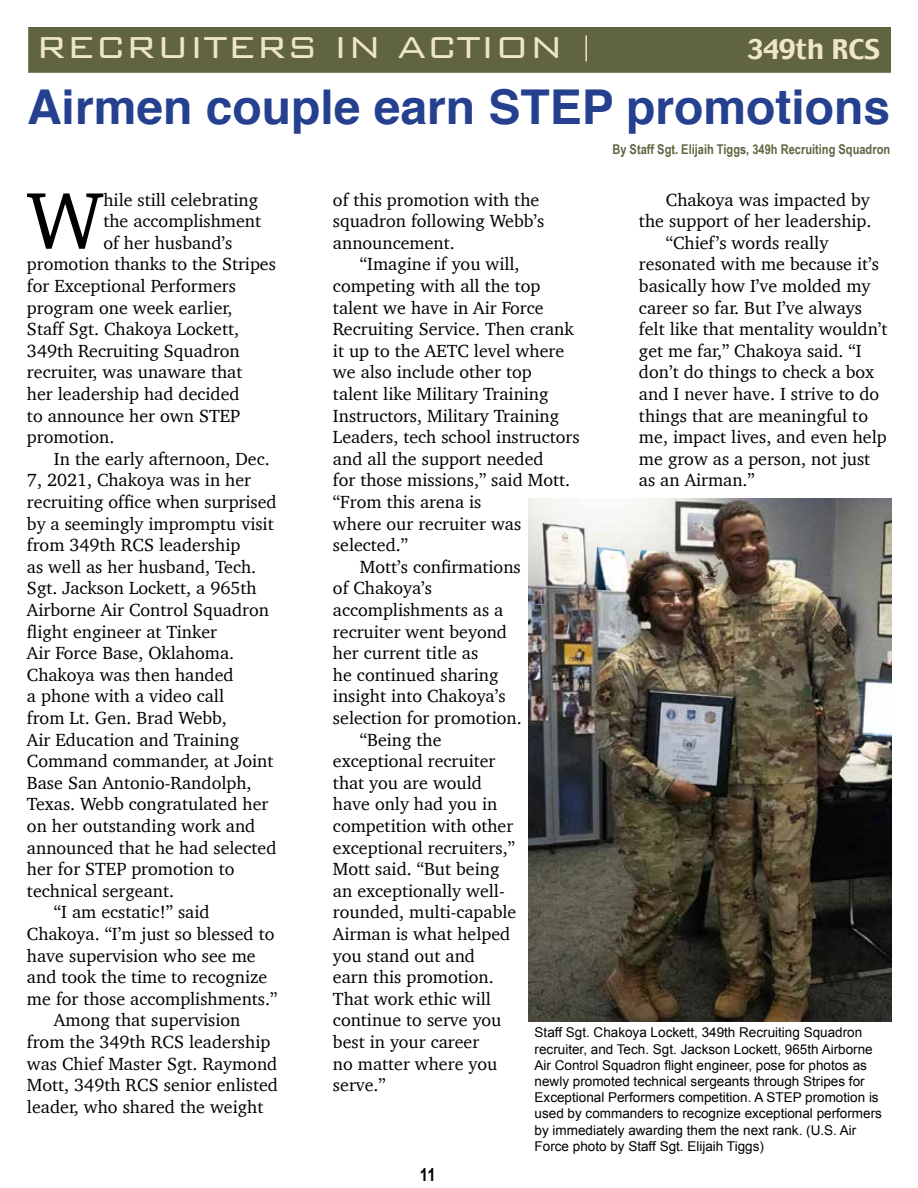
<style>
.page{position:relative;width:918px;height:1188px;background:#fff}
.page>*{position:absolute;margin:0;border:0;box-sizing:border-box;transform-origin:0 0}
.t1{font:82.35px "Charter";color:#000}
.t2{font:700 48px "Helvetica";color:#25408f}
.t3{font:300 40.5px "Bank Gothic BT";color:#efe6c3}
.t4{font:27px "Charcoal";color:#efe6c3}
.t5{font:18px/21.6px "Charter";color:#000}
.t6{font:700 18px "Arial Narrow";color:#000}
.t7{font:13.5px/16.2px "Arial";color:#000}
.t8{font:700 13.5px "Arial Narrow";color:#616441}
</style>
<div class="page">
<div style="left:28px;top:27px;width:863px;height:46px;background:#616441;border:2px solid #616441"></div>
<hr style="left:585px;top:35px;width:2px;height:26px;background:#efe6c3">
<img style="left:529px;top:498px;width:363px;height:524px">
<h3 class="t3" style="left:36px;top:26px;width:529px">RECRUITERS IN ACTION</h3>
<h3 class="t4" style="left:747px;top:31px;width:135px">349th RCS</h3>
<h2 class="t2" style="left:27px;top:68px;width:865px">Airmen couple earn STEP promotions</h2>
<p class="t8" style="left:612px;top:139px;width:279px">By Staff Sgt. Elijaih Tiggs, 349h Recruiting Squadron</p>
<h1 class="t1" style="left:27px;top:150px;width:78px">W</h1>
<p class="t5" style="left:103px;top:188px;width:156px">hile still celebrating</p>
<p class="t5" style="left:103px;top:210px;width:159px">the accomplishment</p>
<p class="t5" style="left:103px;top:232px;width:130px">of her husband’s</p>
<p class="t5" style="left:27px;top:253px;width:250px">promotion thanks to the Stripes</p>
<p class="t5" style="left:27px;top:275px;width:210px">for Exceptional Performers</p>
<p class="t5" style="left:27px;top:296px;width:207px">program one week earlier,</p>
<p class="t5" style="left:27px;top:318px;width:214px">Staff Sgt. Chakoya Lockett,</p>
<p class="t5" style="left:27px;top:340px;width:214px">349th Recruiting Squadron</p>
<p class="t5" style="left:27px;top:361px;width:217px">recruiter, was unaware that</p>
<p class="t5" style="left:27px;top:383px;width:214px">her leadership had decided</p>
<p class="t5" style="left:27px;top:404px;width:215px">to announce her own STEP</p>
<p class="t5" style="left:27px;top:426px;width:89px">promotion.</p>
<p class="t5" style="left:54px;top:448px;width:217px">In the early afternoon, Dec.</p>
<p class="t5" style="left:27px;top:469px;width:226px">7, 2021, Chakoya was in her</p>
<p class="t5" style="left:27px;top:491px;width:251px">recruiting office when surprised</p>
<p class="t5" style="left:27px;top:512px;width:248px">by a seemingly impromptu visit</p>
<p class="t5" style="left:27px;top:534px;width:215px">from 349th RCS leadership</p>
<p class="t5" style="left:27px;top:556px;width:231px">as well as her husband, Tech.</p>
<p class="t5" style="left:27px;top:577px;width:231px">Sgt. Jackson Lockett, a 965th</p>
<p class="t5" style="left:27px;top:599px;width:244px">Airborne Air Control Squadron</p>
<p class="t5" style="left:27px;top:620px;width:192px">flight engineer at Tinker</p>
<p class="t5" style="left:27px;top:642px;width:209px">Air Force Base, Oklahoma.</p>
<p class="t5" style="left:27px;top:664px;width:208px">Chakoya was then handed</p>
<p class="t5" style="left:27px;top:685px;width:199px">a phone with a video call</p>
<p class="t5" style="left:27px;top:707px;width:201px">from Lt. Gen. Brad Webb,</p>
<p class="t5" style="left:27px;top:728px;width:214px">Air Education and Training</p>
<p class="t5" style="left:27px;top:750px;width:248px">Command commander, at Joint</p>
<p class="t5" style="left:27px;top:772px;width:226px">Base San Antonio-Randolph,</p>
<p class="t5" style="left:27px;top:793px;width:243px">Texas. Webb congratulated her</p>
<p class="t5" style="left:27px;top:815px;width:230px">on her outstanding work and</p>
<p class="t5" style="left:27px;top:836px;width:251px">announced that he had selected</p>
<p class="t5" style="left:27px;top:858px;width:209px">her for STEP promotion to</p>
<p class="t5" style="left:27px;top:880px;width:149px">technical sergeant.</p>
<p class="t5" style="left:54px;top:901px;width:157px">“I am ecstatic!” said</p>
<p class="t5" style="left:27px;top:923px;width:249px">Chakoya. “I’m just so blessed to</p>
<p class="t5" style="left:27px;top:944px;width:230px">have supervision who see me</p>
<p class="t5" style="left:27px;top:966px;width:242px">and took the time to recognize</p>
<p class="t5" style="left:27px;top:988px;width:252px">me for those accomplishments.”</p>
<p class="t5" style="left:54px;top:1009px;width:188px">Among that supervision</p>
<p class="t5" style="left:27px;top:1031px;width:245px">from the 349th RCS leadership</p>
<p class="t5" style="left:27px;top:1052px;width:252px">was Chief Master Sgt. Raymond</p>
<p class="t5" style="left:27px;top:1074px;width:253px">Mott, 349th RCS senior enlisted</p>
<p class="t5" style="left:27px;top:1096px;width:238px">leader, who shared the weight</p>
<p class="t5" style="left:333px;top:188px;width:213px">of this promotion with the squadron following Webb’s announcement.</p>
<p class="t5" style="left:360px;top:253px;width:161px">“Imagine if you will,</p>
<p class="t5" style="left:333px;top:275px;width:209px">competing with all the top</p>
<p class="t5" style="left:333px;top:296px;width:212px">talent we have in Air Force</p>
<p class="t5" style="left:333px;top:318px;width:242px">Recruiting Service. Then crank</p>
<p class="t5" style="left:333px;top:340px;width:233px">it up to the AETC level where</p>
<p class="t5" style="left:333px;top:361px;width:200px">we also include other top</p>
<p class="t5" style="left:333px;top:383px;width:217px">talent like Military Training</p>
<p class="t5" style="left:333px;top:404px;width:228px">Instructors, Military Training</p>
<p class="t5" style="left:333px;top:426px;width:248px">Leaders, tech school instructors</p>
<p class="t5" style="left:333px;top:448px;width:212px">and all the support needed</p>
<p class="t5" style="left:333px;top:469px;width:239px">for those missions,” said Mott.</p>
<p class="t5" style="left:333px;top:491px;width:150px">“From this arena is</p>
<p class="t5" style="left:333px;top:512px;width:190px">where our recruiter was</p>
<p class="t5" style="left:333px;top:534px;width:77px">selected.”</p>
<p class="t5" style="left:360px;top:556px;width:162px">Mott’s confirmations</p>
<p class="t5" style="left:333px;top:577px;width:100px">of Chakoya’s</p>
<p class="t5" style="left:333px;top:599px;width:172px">accomplishments as a</p>
<p class="t5" style="left:333px;top:620px;width:176px">recruiter went beyond</p>
<p class="t5" style="left:333px;top:642px;width:147px">her current title as</p>
<p class="t5" style="left:333px;top:664px;width:167px">he continued sharing</p>
<p class="t5" style="left:333px;top:685px;width:174px">insight into Chakoya’s</p>
<p class="t5" style="left:333px;top:707px;width:190px">selection for promotion.</p>
<p class="t5" style="left:360px;top:728px;width:83px">“Being the</p>
<p class="t5" style="left:333px;top:750px;width:164px">exceptional recruiter</p>
<p class="t5" style="left:333px;top:772px;width:151px">that you are would</p>
<p class="t5" style="left:333px;top:793px;width:166px">have only had you in</p>
<p class="t5" style="left:333px;top:815px;width:182px">competition with other</p>
<p class="t5" style="left:333px;top:836px;width:183px">exceptional recruiters,”</p>
<p class="t5" style="left:333px;top:858px;width:168px">Mott said. “But being</p>
<p class="t5" style="left:333px;top:880px;width:173px">an exceptionally well-</p>
<p class="t5" style="left:333px;top:901px;width:185px">rounded, multi-capable</p>
<p class="t5" style="left:333px;top:923px;width:179px">Airman is what helped</p>
<p class="t5" style="left:333px;top:944px;width:144px">you stand out and</p>
<p class="t5" style="left:333px;top:966px;width:162px">earn this promotion.</p>
<p class="t5" style="left:333px;top:988px;width:159px">That work ethic will</p>
<p class="t5" style="left:333px;top:1009px;width:170px">continue to serve you</p>
<p class="t5" style="left:333px;top:1031px;width:148px">best in your career</p>
<p class="t5" style="left:333px;top:1052px;width:166px">no matter where you</p>
<p class="t5" style="left:333px;top:1074px;width:54px">serve.”</p>
<p class="t5" style="left:666px;top:188px;width:205px">Chakoya was impacted by</p>
<p class="t5" style="left:639px;top:210px;width:234px">the support of her leadership.</p>
<p class="t5" style="left:666px;top:232px;width:164px">“Chief’s words really</p>
<p class="t5" style="left:639px;top:253px;width:241px">resonated with me because it’s</p>
<p class="t5" style="left:639px;top:275px;width:233px">basically how I’ve molded my</p>
<p class="t5" style="left:639px;top:296px;width:224px">career so far. But I’ve always</p>
<p class="t5" style="left:639px;top:318px;width:250px">felt like that mentality wouldn’t</p>
<p class="t5" style="left:639px;top:340px;width:224px">get me far,” Chakoya said. “I</p>
<p class="t5" style="left:639px;top:361px;width:237px">don’t do things to check a box</p>
<p class="t5" style="left:639px;top:383px;width:242px">and I never have. I strive to do</p>
<p class="t5" style="left:639px;top:404px;width:231px">things that are meaningful to</p>
<p class="t5" style="left:639px;top:426px;width:249px">me, impact lives, and even help</p>
<p class="t5" style="left:639px;top:448px;width:233px">me grow as a person, not just</p>
<p class="t5" style="left:639px;top:469px;width:117px">as an Airman.”</p>
<p class="t7" style="left:535px;top:1025px;width:349px">Staff Sgt. Chakoya Lockett, 349th Recruiting Squadron recruiter, and Tech. Sgt. Jackson Lockett, 965th Airborne Air Control Squadron flight engineer, pose for photos as newly promoted technical sergeants through Stripes for Exceptional Performers competition. A STEP promotion is used by commanders to recognize exceptional performers by immediately awarding them the next rank. (U.S. Air Force photo by Staff Sgt. Elijaih Tiggs)</p>
<p class="t6" style="left:420px;top:1162px;width:17px">11</p>
</div>
